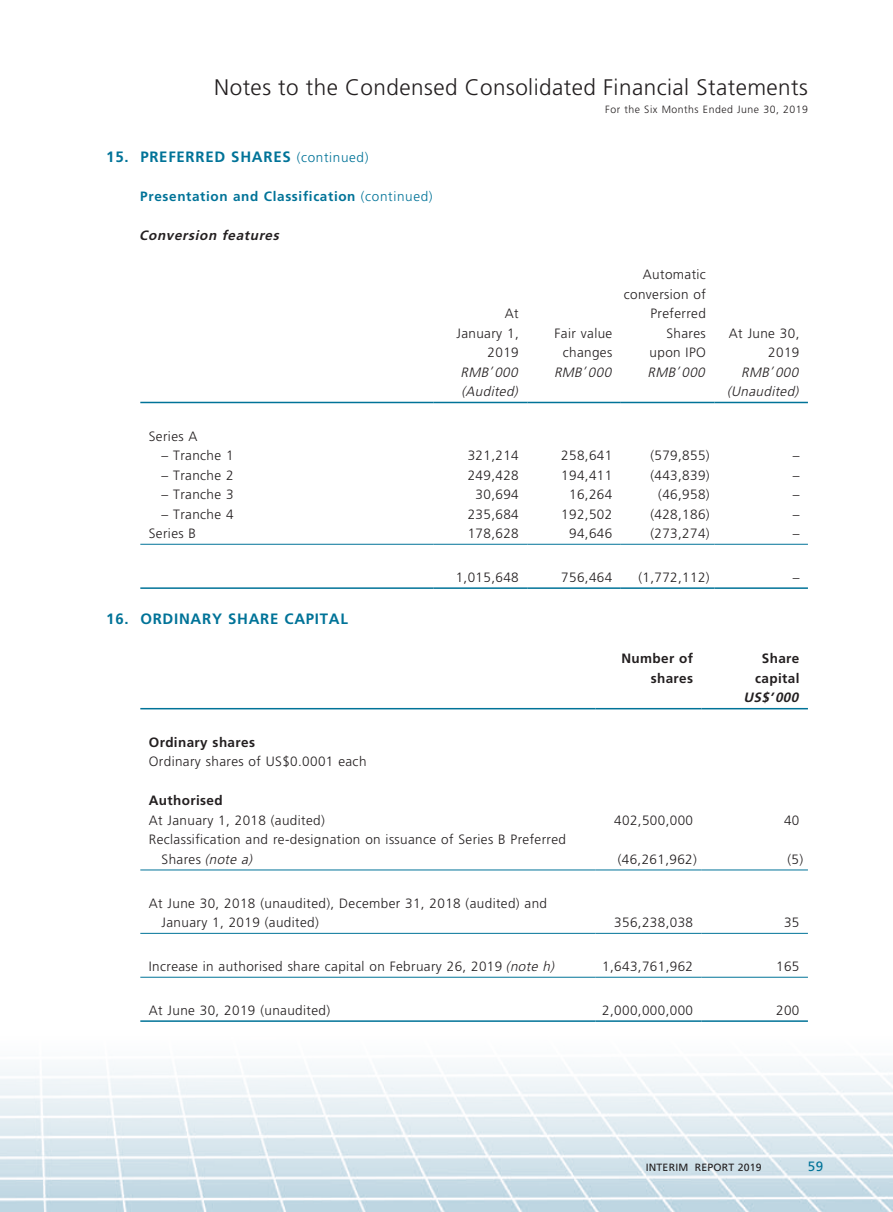
<style>
.page{position:relative;width:893px;height:1212px;background:#fff}
.page>*{position:absolute;margin:0;border:0;box-sizing:border-box;transform-origin:0 0}
.t1{font:300 22.5px "Frutiger LT Std";letter-spacing:.02em;color:#231f20}
._01_H1{font:700 15px "Frutiger LT Std";letter-spacing:.05em;color:#007398}
._50_Table_Text{font:300 13.5px/19.5px "Frutiger LT Std";letter-spacing:.03em;color:#231f20}
._50_Table_Text-2{font:700 13.5px "Frutiger LT Std";letter-spacing:.03em;color:#231f20}
._50_Table_Text-3{font:italic 300 13.5px "Frutiger LT Std";color:#231f20}
._02_H2{font:700 13.5px "Frutiger LT Std";letter-spacing:.05em;color:#007398}
._03_H3{font:italic 700 13.5px "Frutiger LT Std";color:#231f20}
._50_Table_Text-4{font:italic 700 13.5px "Frutiger LT Std";color:#231f20}
.t2{font:13.5px "Frutiger LT Std";color:#007398}
.t3{font:300 10.5px "Frutiger LT Std";letter-spacing:.05em;color:#231f20}
.t4{font:10.5px "Frutiger LT Std";letter-spacing:.02em;color:#231f20}
.s1{font-weight:300;font-size:13.5px}
.s2{font-weight:300}
.s3{font-style:italic}
</style>
<div class="page">
<img style="left:0;top:401px;width:893px;height:811px">
<hr style="left:140px;top:402px;width:294px;height:1px;background:#007398">
<hr style="left:434px;top:402px;width:93px;height:1px;background:#007398">
<hr style="left:527px;top:402px;width:94px;height:1px;background:#007398">
<hr style="left:621px;top:402px;width:93px;height:1px;background:#007398">
<hr style="left:714px;top:402px;width:94px;height:1px;background:#007398">
<hr style="left:140px;top:544px;width:294px;height:1px;background:#007398">
<hr style="left:434px;top:544px;width:93px;height:1px;background:#007398">
<hr style="left:527px;top:544px;width:94px;height:1px;background:#007398">
<hr style="left:621px;top:544px;width:93px;height:1px;background:#007398">
<hr style="left:714px;top:544px;width:94px;height:1px;background:#007398">
<hr style="left:140px;top:587px;width:294px;height:2px;background:#007398">
<hr style="left:434px;top:587px;width:93px;height:2px;background:#007398">
<hr style="left:527px;top:587px;width:94px;height:2px;background:#007398">
<hr style="left:621px;top:587px;width:93px;height:2px;background:#007398">
<hr style="left:714px;top:587px;width:94px;height:2px;background:#007398">
<hr style="left:140px;top:708px;width:455px;height:1px;background:#007398">
<hr style="left:595px;top:708px;width:107px;height:1px;background:#007398">
<hr style="left:702px;top:708px;width:106px;height:1px;background:#007398">
<hr style="left:140px;top:869px;width:455px;height:1px;background:#007398">
<hr style="left:595px;top:869px;width:107px;height:1px;background:#007398">
<hr style="left:702px;top:869px;width:106px;height:1px;background:#007398">
<hr style="left:140px;top:933px;width:455px;height:1px;background:#007398">
<hr style="left:595px;top:933px;width:107px;height:1px;background:#007398">
<hr style="left:702px;top:933px;width:106px;height:1px;background:#007398">
<hr style="left:140px;top:977px;width:455px;height:1px;background:#007398">
<hr style="left:595px;top:977px;width:107px;height:1px;background:#007398">
<hr style="left:702px;top:977px;width:106px;height:1px;background:#007398">
<hr style="left:140px;top:1020px;width:455px;height:2px;background:#007398">
<hr style="left:595px;top:1020px;width:107px;height:2px;background:#007398">
<hr style="left:702px;top:1020px;width:106px;height:2px;background:#007398">
<h1 class="t1" style="left:214px;top:75px;width:595px">Notes to the Condensed Consolidated Financial Statements</h1>
<p class="t3" style="left:605px;top:104px;width:204px">For the Six Months Ended June 30, 2019</p>
<p class="_01_H1" style="left:106px;top:148px;width:264px">15. PREFERRED SHARES <span class="s1">(continued)</span></p>
<p class="_02_H2" style="left:140px;top:189px;width:294px">Presentation and Classification <span class="s2">(continued)</span></p>
<p class="_03_H3" style="left:139px;top:228px;width:144px">Conversion features</p>
<p class="_50_Table_Text" style="left:505px;top:304px;width:15px">At</p>
<p class="_50_Table_Text" style="left:456px;top:324px;width:64px">January 1,</p>
<p class="_50_Table_Text" style="left:488px;top:343px;width:33px">2019</p>
<p class="_50_Table_Text" style="left:555px;top:324px;width:59px">Fair value</p>
<p class="_50_Table_Text" style="left:563px;top:343px;width:51px">changes</p>
<p class="_50_Table_Text" style="left:643px;top:265px;width:65px">Automatic</p>
<p class="_50_Table_Text" style="left:624px;top:285px;width:84px">conversion of</p>
<p class="_50_Table_Text" style="left:650px;top:304px;width:57px">Preferred</p>
<p class="_50_Table_Text" style="left:666px;top:324px;width:41px">Shares</p>
<p class="_50_Table_Text" style="left:650px;top:343px;width:58px">upon IPO</p>
<p class="_50_Table_Text" style="left:729px;top:324px;width:72px">At June 30,</p>
<p class="_50_Table_Text" style="left:768px;top:343px;width:33px">2019</p>
<p class="_50_Table_Text-3" style="left:460px;top:364px;width:62px">RMB’ 000</p>
<p class="_50_Table_Text-3" style="left:554px;top:364px;width:62px">RMB’ 000</p>
<p class="_50_Table_Text-3" style="left:648px;top:364px;width:62px">RMB’ 000</p>
<p class="_50_Table_Text-3" style="left:741px;top:364px;width:62px">RMB’ 000</p>
<p class="_50_Table_Text-3" style="left:461px;top:384px;width:61px">(Audited)</p>
<p class="_50_Table_Text-3" style="left:727px;top:384px;width:76px">(Unaudited)</p>
<p class="_50_Table_Text" style="left:149px;top:426px;width:50px">Series A</p>
<p class="_50_Table_Text" style="left:162px;top:446px;width:74px">– Tranche 1</p>
<p class="_50_Table_Text" style="left:468px;top:446px;width:53px">321,214</p>
<p class="_50_Table_Text" style="left:561px;top:446px;width:53px">258,641</p>
<p class="_50_Table_Text" style="left:650px;top:446px;width:61px">(579,855)</p>
<p class="_50_Table_Text" style="left:793px;top:446px;width:8px">–</p>
<p class="_50_Table_Text" style="left:162px;top:465px;width:74px">– Tranche 2</p>
<p class="_50_Table_Text" style="left:468px;top:465px;width:53px">249,428</p>
<p class="_50_Table_Text" style="left:561px;top:465px;width:53px">194,411</p>
<p class="_50_Table_Text" style="left:650px;top:465px;width:61px">(443,839)</p>
<p class="_50_Table_Text" style="left:793px;top:465px;width:8px">–</p>
<p class="_50_Table_Text" style="left:162px;top:485px;width:74px">– Tranche 3</p>
<p class="_50_Table_Text" style="left:476px;top:485px;width:45px">30,694</p>
<p class="_50_Table_Text" style="left:569px;top:485px;width:45px">16,264</p>
<p class="_50_Table_Text" style="left:658px;top:485px;width:53px">(46,958)</p>
<p class="_50_Table_Text" style="left:793px;top:485px;width:8px">–</p>
<p class="_50_Table_Text" style="left:162px;top:504px;width:74px">– Tranche 4</p>
<p class="_50_Table_Text" style="left:468px;top:504px;width:53px">235,684</p>
<p class="_50_Table_Text" style="left:561px;top:504px;width:53px">192,502</p>
<p class="_50_Table_Text" style="left:650px;top:504px;width:61px">(428,186)</p>
<p class="_50_Table_Text" style="left:793px;top:504px;width:8px">–</p>
<p class="_50_Table_Text" style="left:149px;top:524px;width:49px">Series B</p>
<p class="_50_Table_Text" style="left:468px;top:524px;width:53px">178,628</p>
<p class="_50_Table_Text" style="left:569px;top:524px;width:45px">94,646</p>
<p class="_50_Table_Text" style="left:650px;top:524px;width:61px">(273,274)</p>
<p class="_50_Table_Text" style="left:793px;top:524px;width:8px">–</p>
<p class="_50_Table_Text" style="left:456px;top:568px;width:65px">1,015,648</p>
<p class="_50_Table_Text" style="left:561px;top:568px;width:53px">756,464</p>
<p class="_50_Table_Text" style="left:638px;top:568px;width:73px">(1,772,112)</p>
<p class="_50_Table_Text" style="left:793px;top:568px;width:8px">–</p>
<p class="_01_H1" style="left:106px;top:610px;width:243px">16. ORDINARY SHARE CAPITAL</p>
<p class="_50_Table_Text-2" style="left:621px;top:651px;width:73px">Number of</p>
<p class="_50_Table_Text-2" style="left:762px;top:651px;width:39px">Share</p>
<p class="_50_Table_Text-2" style="left:651px;top:670px;width:44px">shares</p>
<p class="_50_Table_Text-2" style="left:755px;top:670px;width:46px">capital</p>
<p class="_50_Table_Text-4" style="left:743px;top:690px;width:60px">US$’ 000</p>
<p class="_50_Table_Text-2" style="left:149px;top:734px;width:108px">Ordinary shares</p>
<p class="_50_Table_Text" style="left:149px;top:752px;width:219px">Ordinary shares of US$0.0001 each</p>
<p class="_50_Table_Text-2" style="left:149px;top:793px;width:75px">Authorised</p>
<p class="_50_Table_Text" style="left:149px;top:810px;width:178px">At January 1, 2018 (audited)</p>
<p class="_50_Table_Text" style="left:614px;top:810px;width:80px">402,500,000</p>
<p class="_50_Table_Text" style="left:784px;top:810px;width:17px">40</p>
<p class="_50_Table_Text" style="left:162px;top:830px;width:406px;text-indent:-13px">Reclassification and re-designation on issuance of Series B Preferred<br>Shares <span class="s3">(note a)</span></p>
<p class="_50_Table_Text" style="left:618px;top:849px;width:81px">(46,261,962)</p>
<p class="_50_Table_Text" style="left:787px;top:849px;width:17px">(5)</p>
<p class="_50_Table_Text" style="left:162px;top:893px;width:387px;text-indent:-13px">At June 30, 2018 (unaudited), December 31, 2018 (audited) and<br>January 1, 2019 (audited)</p>
<p class="_50_Table_Text" style="left:614px;top:913px;width:80px">356,238,038</p>
<p class="_50_Table_Text" style="left:784px;top:913px;width:17px">35</p>
<p class="_50_Table_Text" style="left:149px;top:957px;width:410px">Increase in authorised share capital on February 26, 2019 <span class="s3">(note h)</span></p>
<p class="_50_Table_Text" style="left:602px;top:957px;width:92px">1,643,761,962</p>
<p class="_50_Table_Text" style="left:776px;top:957px;width:25px">165</p>
<p class="_50_Table_Text" style="left:149px;top:1001px;width:183px">At June 30, 2019 (unaudited)</p>
<p class="_50_Table_Text" style="left:602px;top:1001px;width:92px">2,000,000,000</p>
<p class="_50_Table_Text" style="left:776px;top:1001px;width:25px">200</p>
<p class="t4" style="left:646px;top:1161px;width:118px">INTERIM REPORT 2019</p>
<p class="t2" style="left:808px;top:1159px;width:17px">59</p>
</div>
